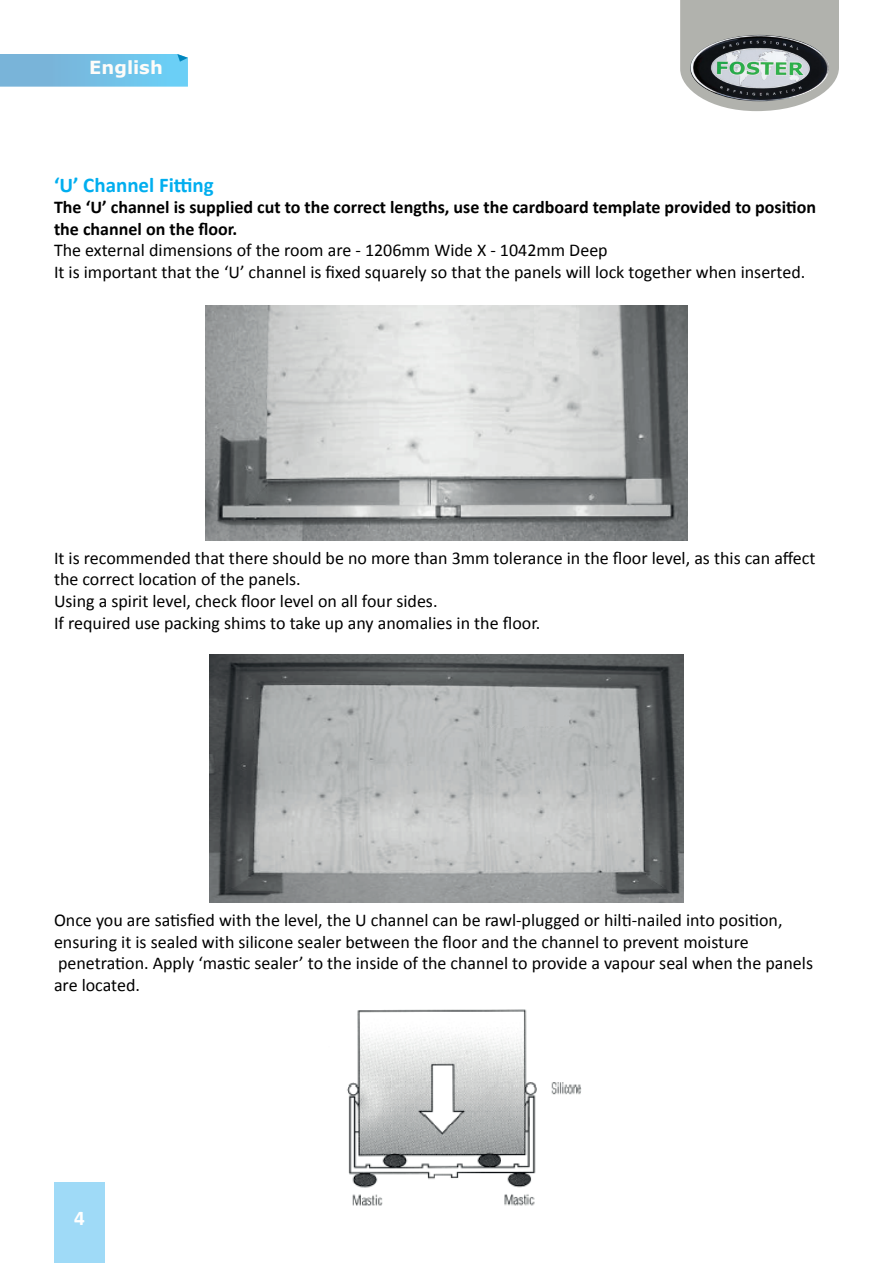
<style>
.page{position:relative;width:893px;height:1263px;background:#fff}
.page>*{position:absolute;margin:0;border:0;box-sizing:border-box;transform-origin:0 0}
.t1{font:700 21px "Calibri";color:#00aeef}
.t2{font:700 21px "Calibri";color:#fff}
.t3{font:18px/21.6px "Calibri";color:#000}
.t4{font:700 18px/21.6px "Calibri";color:#000}
.t5{font:700 18px "Verdana";color:#fefcf9}
</style>
<div class="page">
<img style="left:206px;top:305px;width:481px;height:235px">
<img style="left:210px;top:654px;width:473px;height:248px">
<img style="left:347px;top:1009px;width:235px;height:197px">
<svg style="left:680px;top:0;width:159px;height:111px;background:#bcbdb9"></svg>
<img style="left:690px;top:35px;width:139px;height:66px">
<svg style="left:0;top:54px;width:188px;height:33px;background:#74bfe4"></svg>
<div style="left:54px;top:1182px;width:51px;height:81px;background:#9fdaf7"></div>
<p class="t5" style="left:89px;top:55px;width:75px">English</p>
<p class="t1" style="left:54px;top:171px;width:161px">‘U’ Channel Fitting</p>
<p class="t4" style="left:54px;top:196px;width:763px">The ‘U’ channel is supplied cut to the correct lengths, use the cardboard template provided to position the channel on the floor.</p>
<p class="t3" style="left:54px;top:240px;width:753px">The external dimensions of the room are - 1206mm Wide X - 1042mm Deep<br>It is important that the ‘U’ channel is fixed squarely so that the panels will lock together when inserted.</p>
<p class="t3" style="left:54px;top:547px;width:763px">It is recommended that there should be no more than 3mm tolerance in the floor level, as this can affect the correct location of the panels.<br>Using a spirit level, check floor level on all four sides.<br>If required use packing shims to take up any anomalies in the floor.</p>
<p class="t3" style="left:54px;top:909px;width:761px">Once you are satisfied with the level, the U channel can be rawl-plugged or hilti-nailed into position, ensuring it is sealed with silicone sealer between the floor and the channel to prevent moisture penetration. Apply ‘mastic sealer’ to the inside of the channel to provide a vapour seal when the panels are located.</p>
<p class="t2" style="left:74px;top:1204px;width:12px">4</p>
</div>
